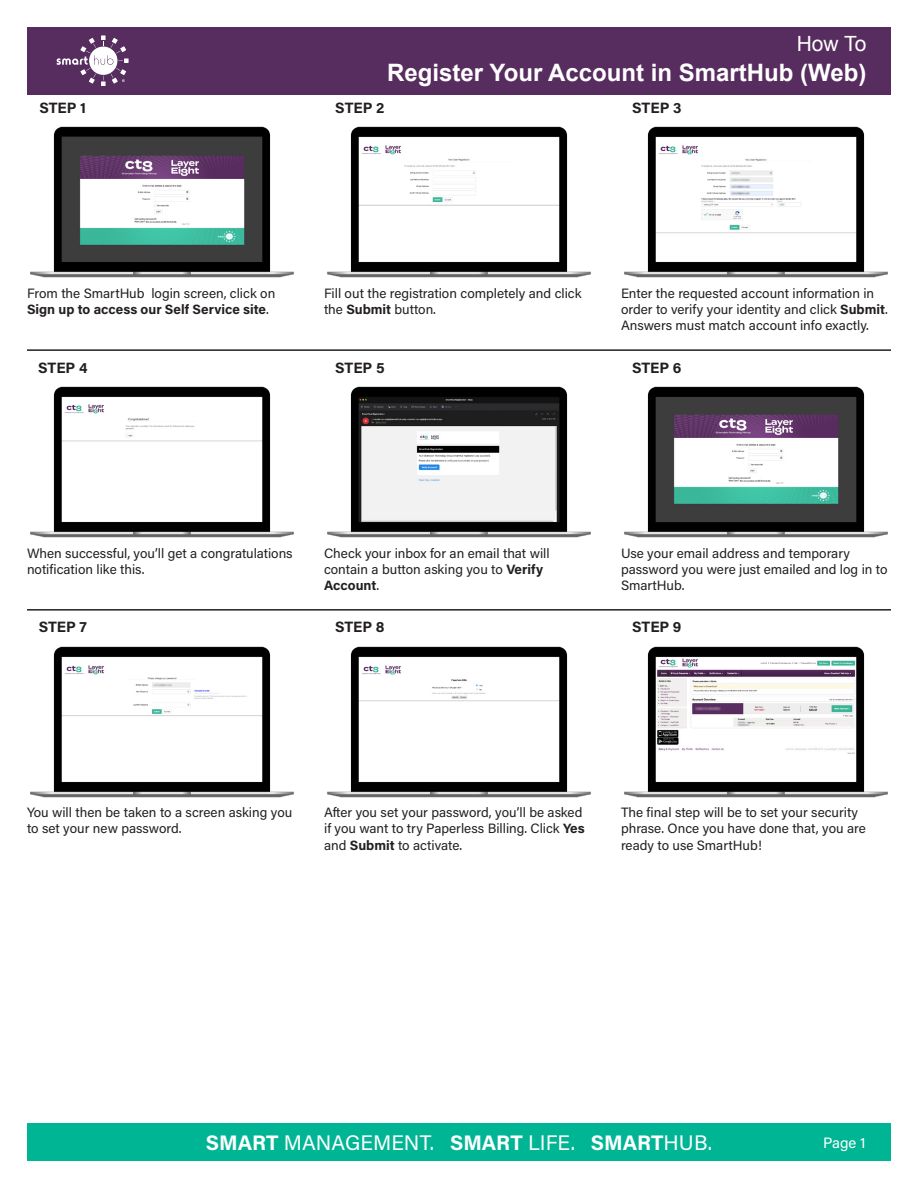
<style>
.page{position:relative;width:918px;height:1188px;background:#fff}
.page>*{position:absolute;margin:0;border:0;box-sizing:border-box;transform-origin:0 0}
.t1{font:700 24px "Arial";color:#fff}
.t2{font:21px "Acumin Pro";color:#fff}
.t3{font:21px "Arial";color:#fff}
.t4{font:700 15px "Acumin Pro";letter-spacing:-.005em;color:#231f20}
.t5{font:15px "Acumin Pro";color:#fff}
.t6{font:13.5px/16.2px "Acumin Pro";color:#231f20}
.t7{font:700 13.5px "Acumin Pro";color:#231f20}
.s1{font-weight:700}
.s2{font-weight:400}
</style>
<div class="page">
<div style="left:27px;top:1123px;width:864px;height:38px;background:#00b594"></div>
<div style="left:27px;top:27px;width:864px;height:67px;background:#572c5e"></div>
<svg style="left:57px;top:35px;width:72px;height:51px"></svg>
<img style="left:624px;top:646px;width:264px;height:152px">
<img style="left:327px;top:646px;width:264px;height:152px">
<img style="left:30px;top:646px;width:264px;height:152px">
<hr style="left:27px;top:609px;width:864px;height:2px;background:#231f20">
<img style="left:624px;top:386px;width:264px;height:152px">
<img style="left:327px;top:386px;width:264px;height:152px">
<img style="left:30px;top:386px;width:264px;height:152px">
<hr style="left:27px;top:349px;width:864px;height:2px;background:#231f20">
<img style="left:624px;top:126px;width:264px;height:152px">
<img style="left:327px;top:126px;width:264px;height:152px">
<img style="left:30px;top:126px;width:264px;height:152px">
<p class="t4" style="left:39px;top:97px;width:48px">STEP 1</p>
<h2 class="t3" style="left:797px;top:30px;width:71px">How To</h2>
<h1 class="t1" style="left:387px;top:57px;width:481px">Register Your Account in SmartHub (Web)</h1>
<p class="t4" style="left:335px;top:97px;width:51px">STEP 2</p>
<p class="t4" style="left:632px;top:97px;width:51px">STEP 3</p>
<p class="t6" style="left:27px;top:284px;width:250px">From the SmartHub login screen, click on<br><span class="s1">Sign up to access our Self Service site</span>.</p>
<p class="t4" style="left:38px;top:357px;width:51px">STEP 4</p>
<p class="t6" style="left:324px;top:284px;width:259px">Fill out the registration completely and click the <span class="s1">Submit</span> button.</p>
<p class="t4" style="left:335px;top:357px;width:51px">STEP 5</p>
<p class="t6" style="left:621px;top:284px;width:268px">Enter the requested account information in order to verify your identity and click <span class="s1">Submit</span>.<br>Answers must match account info exactly.</p>
<p class="t4" style="left:632px;top:357px;width:51px">STEP 6</p>
<p class="t6" style="left:27px;top:544px;width:267px">When successful, you’ll get a congratulations notification like this.</p>
<p class="t4" style="left:39px;top:617px;width:50px">STEP 7</p>
<p class="t6" style="left:324px;top:544px;width:227px">Check your inbox for an email that will</p>
<p class="t6" style="left:324px;top:560px;width:221px">contain a button asking you to <span class="s1">Verify</span></p>
<p class="t7" style="left:324px;top:576px;width:57px">Account<span class="s2">.</span></p>
<p class="t4" style="left:335px;top:617px;width:51px">STEP 8</p>
<p class="t6" style="left:621px;top:544px;width:268px">Use your email address and temporary password you were just emailed and log in to<br>SmartHub.</p>
<p class="t4" style="left:632px;top:617px;width:51px">STEP 9</p>
<p class="t6" style="left:27px;top:804px;width:267px">You will then be taken to a screen asking you to set your new password.</p>
<p class="t6" style="left:324px;top:804px;width:262px">After you set your password, you’ll be asked if you want to try Paperless Billing. Click <span class="s1">Yes </span>and <span class="s1">Submit</span> to activate.</p>
<p class="t6" style="left:621px;top:804px;width:246px">The final step will be to set your security phrase. Once you have done that, you are ready to use SmartHub!</p>
<h2 class="t2" style="left:206px;top:1129px;width:508px"><span class="s1">SMART</span> MANAGEMENT. <span class="s1">SMART</span> LIFE. <span class="s1">SMART</span>HUB.</h2>
<p class="t5" style="left:823px;top:1133px;width:44px">Page 1</p>
</div>
